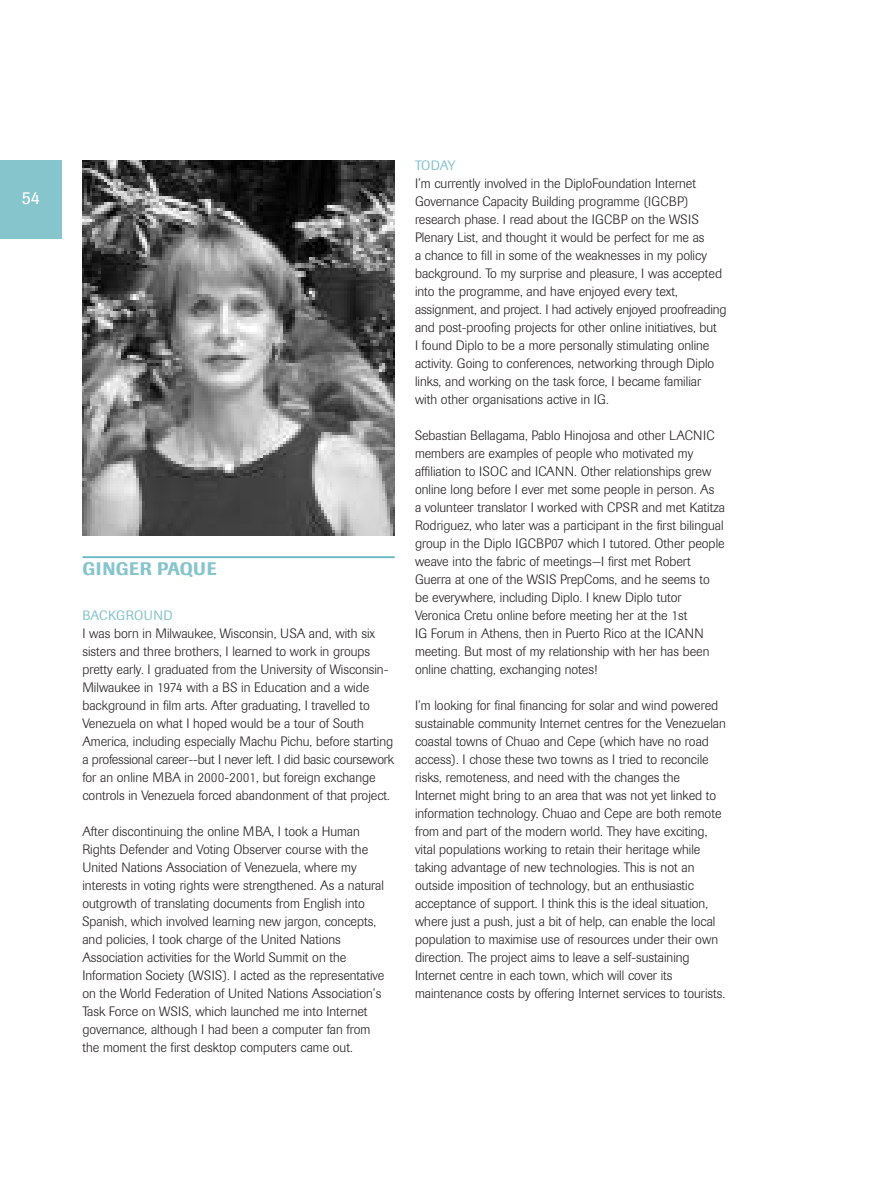
<style>
.page{position:relative;width:893px;height:1191px;background:#fff}
.page>*{position:absolute;margin:0;border:0;box-sizing:border-box;transform-origin:0 0}
.t1{font:500 18px "Imago";letter-spacing:.04em;color:#87c5cd}
.t2{font:18px "Imago";color:#fff}
.t3{font:300 13.5px/18px "Imago";color:#231f20}
.t4{font:13.5px "Imago";letter-spacing:.02em;color:#87c5cd}
</style>
<div class="page">
<div style="left:0;top:160px;width:62px;height:79px;background:#87c5cd"></div>
<img style="left:82px;top:160px;width:313px;height:375px">
<hr style="left:82px;top:556px;width:313px;height:2px;background:#69b9c2">
<h1 class="t2" style="left:22px;top:190px;width:20px">54</h1>
<h1 class="t1" style="left:82px;top:562px;width:136px">GINGER PAQUE</h1>
<p class="t4" style="left:82px;top:610px;width:92px">BACKGROUND</p>
<p class="t3" style="left:82px;top:625px;width:313px">I was born in Milwaukee, Wisconsin, USA and, with six sisters and three brothers, I learned to work in groups pretty early. I graduated from the University of Wisconsin-Milwaukee in 1974 with a BS in Education and a wide background in film arts. After graduating, I travelled to Venezuela on what I hoped would be a tour of South America, including especially Machu Pichu, before starting a professional career--but I never left. I did basic coursework for an online MBA in 2000-2001, but foreign exchange controls in Venezuela forced abandonment of that project.</p>
<p class="t3" style="left:82px;top:823px;width:303px">After discontinuing the online MBA, I took a Human Rights Defender and Voting Observer course with the United Nations Association of Venezuela, where my interests in voting rights were strengthened. As a natural outgrowth of translating documents from English into Spanish, which involved learning new jargon, concepts, and policies, I took charge of the United Nations Association activities for the World Summit on the Information Society (WSIS). I acted as the representative on the World Federation of United Nations Association’s Task Force on WSIS, which launched me into Internet governance, although I had been a computer fan from the moment the first desktop computers came out.</p>
<p class="t4" style="left:415px;top:160px;width:42px">TODAY</p>
<p class="t3" style="left:415px;top:175px;width:313px">I’m currently involved in the DiploFoundation Internet Governance Capacity Building programme (IGCBP) research phase. I read about the IGCBP on the WSIS Plenary List, and thought it would be perfect for me as<br>a chance to fill in some of the weaknesses in my policy background. To my surprise and pleasure, I was accepted into the programme, and have enjoyed every text, assignment, and project. I had actively enjoyed proofreading and post-proofing projects for other online initiatives, but<br>I found Diplo to be a more personally stimulating online activity. Going to conferences, networking through Diplo links, and working on the task force, I became familiar with other organisations active in IG.</p>
<p class="t3" style="left:415px;top:427px;width:311px">Sebastian Bellagama, Pablo Hinojosa and other LACNIC members are examples of people who motivated my affiliation to ISOC and ICANN. Other relationships grew online long before I ever met some people in person. As<br>a volunteer translator I worked with CPSR and met Katitza Rodriguez, who later was a participant in the first bilingual group in the Diplo IGCBP07 which I tutored. Other people weave into the fabric of meetings—I first met Robert Guerra at one of the WSIS PrepComs, and he seems to be everywhere, including Diplo. I knew Diplo tutor Veronica Cretu online before meeting her at the 1st<br>IG Forum in Athens, then in Puerto Rico at the ICANN meeting. But most of my relationship with her has been online chatting, exchanging notes!</p>
<p class="t3" style="left:415px;top:697px;width:312px">I’m looking for final financing for solar and wind powered sustainable community Internet centres for the Venezuelan coastal towns of Chuao and Cepe (which have no road access). I chose these two towns as I tried to reconcile risks, remoteness, and need with the changes the<br>Internet might bring to an area that was not yet linked to information technology. Chuao and Cepe are both remote from and part of the modern world. They have exciting, vital populations working to retain their heritage while taking advantage of new technologies. This is not an outside imposition of technology, but an enthusiastic acceptance of support. I think this is the ideal situation, where just a push, just a bit of help, can enable the local population to maximise use of resources under their own direction. The project aims to leave a self-sustaining Internet centre in each town, which will cover its maintenance costs by offering Internet services to tourists.</p>
</div>
